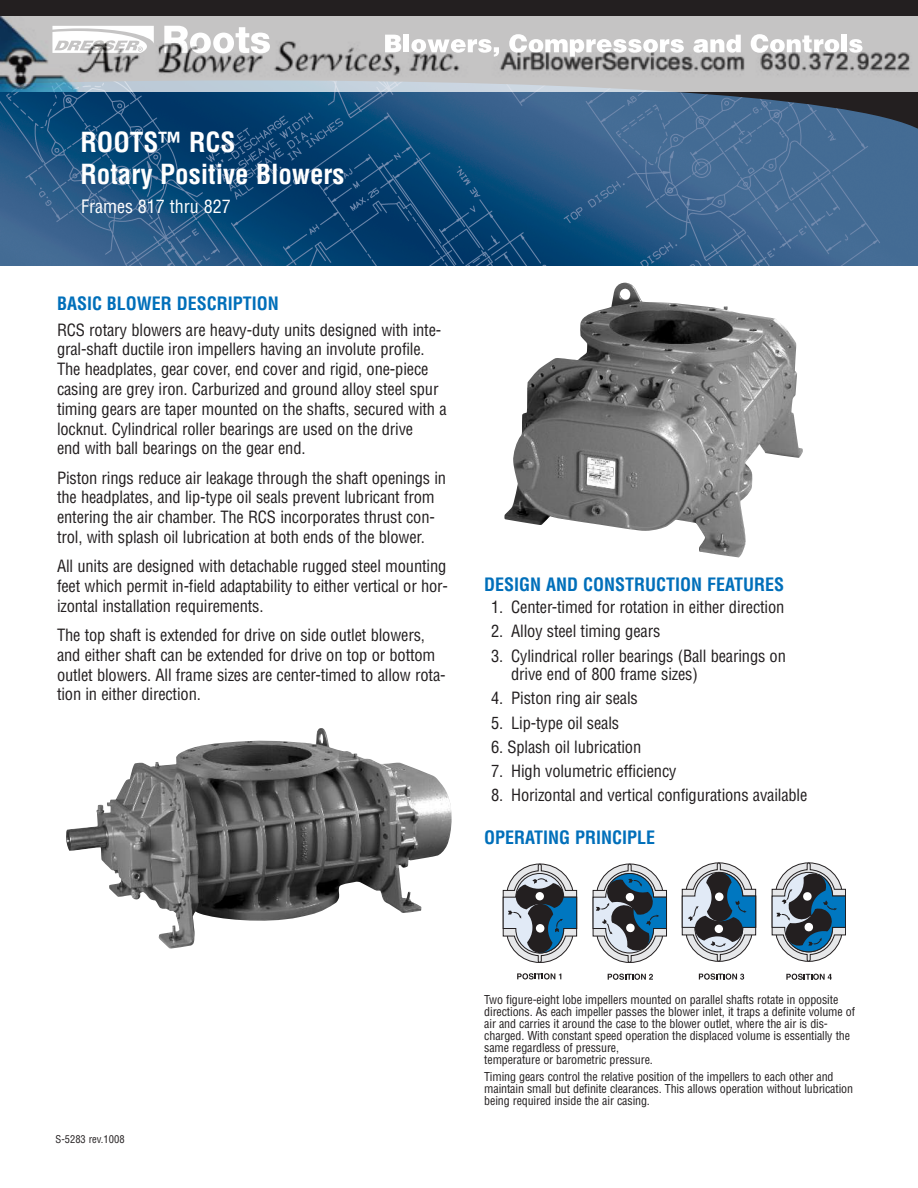
<style>
.page{position:relative;width:918px;height:1188px;background:#fff}
.page>*{position:absolute;margin:0;border:0;box-sizing:border-box;transform-origin:0 0}
.t1{font:700 condensed 27px/32.4px "Helvetica";color:#fff}
.t2{font:700 condensed 18px "Helvetica";color:#006fba}
.t3{font:condensed 18px "Helvetica";color:#fff}
.t4{font:condensed 16.5px/19.8px "Helvetica";letter-spacing:-.01em;color:#231f20}
.t5{font:condensed 12px/12px "Helvetica";letter-spacing:-.01em;color:#231f20}
.t6{font:condensed 10.5px "Helvetica";color:#231f20}
</style>
<div class="page">
<img style="left:504px;top:283px;width:299px;height:275px">
<svg style="left:772px;top:863px;width:74px;height:99px"></svg>
<svg style="left:503px;top:864px;width:74px;height:99px"></svg>
<svg style="left:592px;top:864px;width:75px;height:99px"></svg>
<svg style="left:682px;top:863px;width:74px;height:99px"></svg>
<div style="left:715px;top:925px;width:8px;height:8px;background:#fff;border-radius:50%"></div>
<svg style="left:517px;top:973px;width:44px;height:7px"></svg>
<svg style="left:608px;top:974px;width:45px;height:6px"></svg>
<svg style="left:786px;top:974px;width:46px;height:6px"></svg>
<svg style="left:699px;top:973px;width:45px;height:7px"></svg>
<img style="left:96px;top:728px;width:356px;height:221px">
<img style="left:0;top:138px;width:918px;height:128px">
<svg style="left:0;top:0;width:918px;height:138px;background:#254564"></svg>
<img style="left:0;top:16px;width:918px;height:76px">
<h1 class="t1" style="left:80px;top:126px;width:266px">ROOTS™ RCS<br>Rotary Positive Blowers</h1>
<p class="t3" style="left:81px;top:196px;width:151px">Frames 817 thru 827</p>
<p class="t2" style="left:57px;top:293px;width:223px">BASIC BLOWER DESCRIPTION</p>
<p class="t4" style="left:57px;top:320px;width:391px">RCS rotary blowers are heavy-duty units designed with inte&shy;gral-shaft ductile iron impellers having an involute profile.<br>The headplates, gear cover, end cover and rigid, one-piece casing are grey iron. Carburized and ground alloy steel spur timing gears are taper mounted on the shafts, secured with a locknut. Cylindrical roller bearings are used on the drive<br>end with ball bearings on the gear end.</p>
<p class="t4" style="left:57px;top:468px;width:391px">Piston rings reduce air leakage through the shaft openings in the headplates, and lip-type oil seals prevent lubricant from entering the air chamber. The RCS incorporates thrust con&shy;trol, with splash oil lubrication at both ends of the blower.</p>
<p class="t4" style="left:57px;top:557px;width:393px;text-align:justify">All units are designed with detachable rugged steel mounting feet which permit in-field adaptability to either vertical or hor&shy;izontal installation requirements.</p>
<p class="t4" style="left:57px;top:625px;width:390px">The top shaft is extended for drive on side outlet blowers, and either shaft can be extended for drive on top or bottom outlet blowers. All frame sizes are center-timed to allow rota&shy;tion in either direction.</p>
<p class="t2" style="left:484px;top:574px;width:301px">DESIGN AND CONSTRUCTION FEATURES</p>
<p class="t4" style="left:491px;top:598px;width:295px">1. Center-timed for rotation in either direction</p>
<p class="t4" style="left:491px;top:622px;width:171px">2. Alloy steel timing gears</p>
<p class="t4" style="left:511px;top:646px;width:276px;line-height:18.8px;text-indent:-20px">3. Cylindrical roller bearings (Ball bearings on drive end of 800 frame sizes)</p>
<p class="t4" style="left:491px;top:689px;width:148px">4. Piston ring air seals</p>
<p class="t4" style="left:491px;top:713px;width:130px">5. Lip-type oil seals</p>
<p class="t4" style="left:491px;top:737px;width:152px">6. Splash oil lubrication</p>
<p class="t4" style="left:491px;top:761px;width:187px">7. High volumetric efficiency</p>
<p class="t4" style="left:491px;top:785px;width:318px">8. Horizontal and vertical configurations available</p>
<p class="t2" style="left:484px;top:827px;width:172px">OPERATING PRINCIPLE</p>
<p class="t6" style="left:56px;top:1134px;width:71px">S-5283 rev.1008</p>
<p class="t5" style="left:484px;top:993px;width:372px">Two figure-eight lobe impellers mounted on parallel shafts rotate in opposite directions. As each impeller passes the blower inlet, it traps a definite volume of air and carries it around the case to the blower outlet, where the air is dis&shy;charged. With constant speed operation the displaced volume is essentially the same regardless of pressure,<br>temperature or barometric pressure.</p>
<p class="t5" style="left:484px;top:1071px;width:370px">Timing gears control the relative position of the impellers to each other and maintain small but definite clearances. This allows operation without lubrication being required inside the air casing.</p>
</div>
